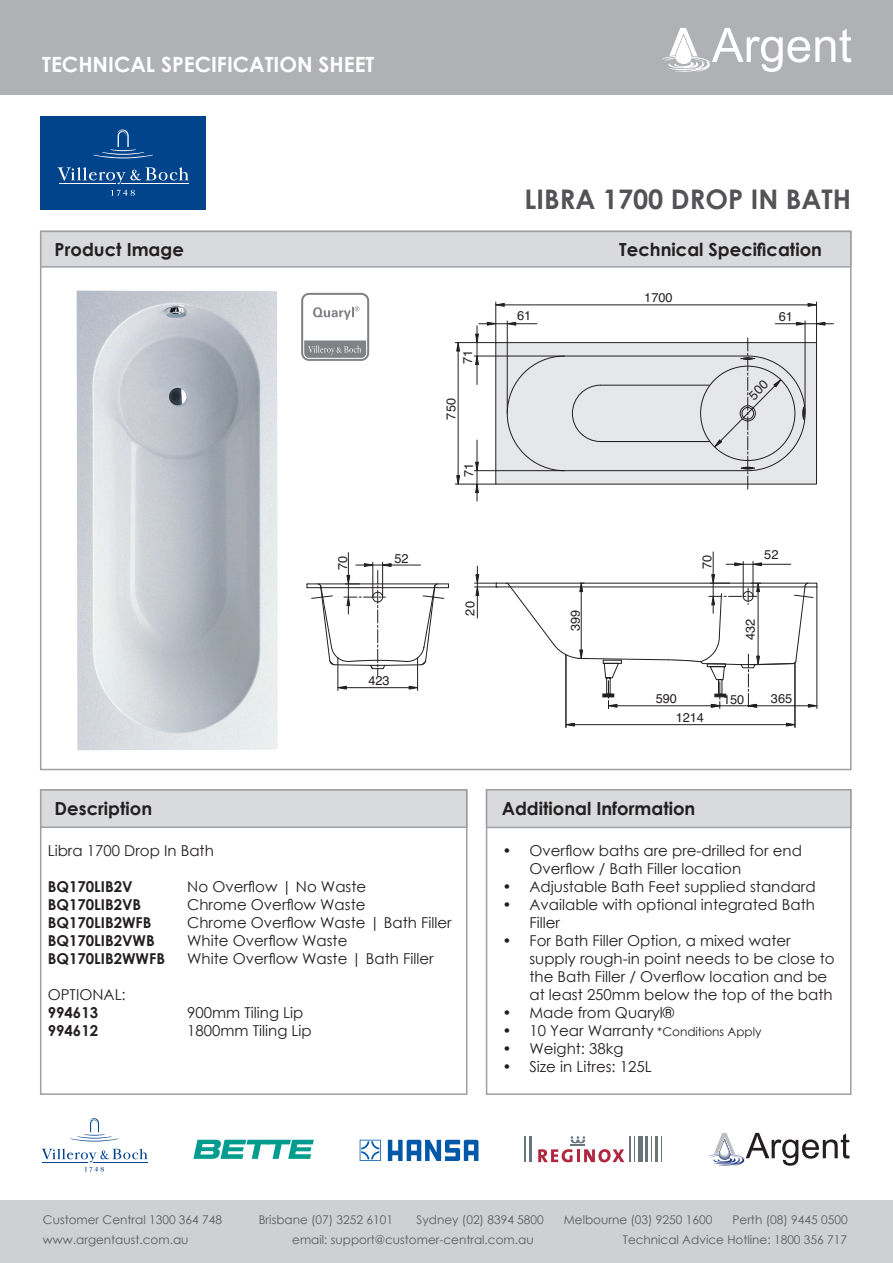
<style>
.page{position:relative;width:893px;height:1263px;background:#fff}
.page>*{position:absolute;margin:0;border:0;box-sizing:border-box;transform-origin:0 0}
.t1{font:700 27px "Century Gothic";color:#535355}
.t2{font:700 21px "Century Gothic";color:#fff}
.t3{font:700 18px "Century Gothic";color:#231f20}
.t4{font:15px/18px "Century Gothic";color:#231f20}
.t5{font:700 15px "Century Gothic";color:#231f20}
.t6{font:12.75px "Helvetica";color:#231f20}
.t7{font:12px "Century Gothic";color:#5c5c5f}
.t8{font:12px "Century Gothic";color:#231f20}
.s1{font-size:15px}
</style>
<div class="page">
<div style="left:0;top:0;width:893px;height:94px;background:#b0b1b5"></div>
<div style="left:0;top:1200px;width:893px;height:63px;background:#cfd0d2"></div>
<div style="left:40px;top:231px;width:811px;height:37px;background:#d9dadc;border:2px solid #9d9fa2"></div>
<div style="left:40px;top:789px;width:427px;height:306px;border:2px solid #9d9fa2"></div>
<div style="left:40px;top:789px;width:427px;height:39px;background:#d9dadc;border:2px solid #9d9fa2"></div>
<div style="left:486px;top:789px;width:365px;height:306px;border:2px solid #9d9fa2"></div>
<div style="left:486px;top:789px;width:365px;height:39px;background:#d9dadc;border:2px solid #9d9fa2"></div>
<svg style="left:193px;top:1140px;width:121px;height:19px"></svg>
<svg style="left:71px;top:1118px;width:48px;height:23px"></svg>
<svg style="left:41px;top:1148px;width:107px;height:24px"></svg>
<svg style="left:538px;top:1136px;width:86px;height:26px"></svg>
<svg style="left:634px;top:1136px;width:1px;height:26px"></svg>
<hr style="left:629px;top:1136px;width:2px;height:26px;background:#6a747b">
<div style="left:638px;top:1136px;width:5px;height:26px;background:#6a747b"></div>
<svg style="left:661px;top:1136px;width:1px;height:26px"></svg>
<svg style="left:651px;top:1136px;width:1px;height:26px"></svg>
<hr style="left:655px;top:1136px;width:2px;height:26px;background:#6a747b">
<hr style="left:646px;top:1136px;width:2px;height:26px;background:#6a747b">
<hr style="left:524px;top:1136px;width:2px;height:26px;background:#6a747b">
<hr style="left:529px;top:1136px;width:3px;height:26px;background:#6a747b">
<svg style="left:708px;top:1133px;width:142px;height:33px"></svg>
<svg style="left:661px;top:28px;width:190px;height:44px"></svg>
<svg style="left:360px;top:1140px;width:21px;height:21px"></svg>
<svg style="left:388px;top:1140px;width:90px;height:21px"></svg>
<div style="left:40px;top:116px;width:166px;height:93px;background:#01448c"></div>
<svg style="left:93px;top:130px;width:60px;height:28px"></svg>
<svg style="left:111px;top:190px;width:24px;height:6px"></svg>
<hr style="left:59px;top:184px;width:57px;height:1px;background:#fff">
<hr style="left:122px;top:184px;width:67px;height:1px;background:#fff">
<svg style="left:57px;top:167px;width:132px;height:17px"></svg>
<img style="left:77px;top:291px;width:201px;height:459px">
<hr style="left:455px;top:342px;width:41px;height:1px;background:#231f20">
<hr style="left:455px;top:484px;width:41px;height:1px;background:#231f20">
<hr style="left:458px;top:351px;width:1px;height:125px;background:#231f20">
<hr style="left:474px;top:470px;width:91px;height:1px;background:#231f20">
<hr style="left:507px;top:321px;width:1px;height:92px;background:#231f20">
<hr style="left:805px;top:321px;width:1px;height:92px;background:#231f20">
<hr style="left:474px;top:356px;width:91px;height:1px;background:#231f20">
<hr style="left:816px;top:302px;width:1px;height:41px;background:#231f20">
<hr style="left:495px;top:302px;width:1px;height:41px;background:#231f20">
<hr style="left:504px;top:304px;width:304px;height:1px;background:#231f20">
<svg style="left:807px;top:303px;width:9px;height:4px"></svg>
<svg style="left:495px;top:303px;width:10px;height:4px"></svg>
<svg style="left:456px;top:342px;width:4px;height:10px"></svg>
<svg style="left:456px;top:475px;width:4px;height:10px"></svg>
<hr style="left:565px;top:655px;width:1px;height:72px;background:#231f20">
<hr style="left:794px;top:663px;width:1px;height:64px;background:#231f20">
<hr style="left:574px;top:724px;width:212px;height:1px;background:#231f20">
<svg style="left:565px;top:722px;width:10px;height:5px"></svg>
<svg style="left:786px;top:722px;width:10px;height:5px"></svg>
<svg style="left:474px;top:552px;width:344px;height:157px"></svg>
<hr style="left:337px;top:658px;width:1px;height:32px;background:#231f20">
<hr style="left:417px;top:658px;width:1px;height:32px;background:#231f20">
<hr style="left:346px;top:687px;width:63px;height:1px;background:#231f20">
<svg style="left:306px;top:553px;width:143px;height:123px"></svg>
<svg style="left:337px;top:685px;width:10px;height:5px"></svg>
<svg style="left:408px;top:685px;width:11px;height:5px"></svg>
<svg style="left:301px;top:293px;width:68px;height:68px"></svg>
<div style="left:303px;top:295px;width:64px;height:64px;background:#fff;border-radius:6px"></div>
<svg style="left:304px;top:340px;width:62px;height:18px"></svg>
<svg style="left:313px;top:306px;width:47px;height:14px"></svg>
<svg style="left:475px;top:322px;width:358px;height:179px"></svg>
<h2 class="t2" style="left:42px;top:48px;width:334px">TECHNICAL SPECIFICATION SHEET</h2>
<p class="t1" style="left:525px;top:179px;width:328px">LIBRA 1700 DROP IN BATH</p>
<p class="t3" style="left:55px;top:236px;width:131px">Product Image</p>
<p class="t3" style="left:619px;top:236px;width:204px">Technical Specification</p>
<p class="t6" style="left:644px;top:290px;width:30px">1700</p>
<p class="t6" style="left:335px;top:570px;width:16px;rotate:-90deg">70</p>
<p class="t6" style="left:395px;top:550px;width:16px">52</p>
<p class="t6" style="left:368px;top:673px;width:23px">423</p>
<p class="t6" style="left:460px;top:364px;width:16px;rotate:-90deg">71</p>
<p class="t6" style="left:443px;top:420px;width:23px;rotate:-90deg">750</p>
<p class="t6" style="left:461px;top:477px;width:16px;rotate:-90deg">71</p>
<p class="t6" style="left:462px;top:615px;width:16px;rotate:-90deg">20</p>
<p class="t6" style="left:517px;top:308px;width:16px">61</p>
<p class="t6" style="left:779px;top:308px;width:16px">61</p>
<p class="t6" style="left:567px;top:631px;width:23px;rotate:-90deg">399</p>
<p class="t6" style="left:699px;top:569px;width:16px;rotate:-90deg">70</p>
<p class="t6" style="left:764px;top:547px;width:16px">52</p>
<p class="t6" style="left:742px;top:640px;width:23px;rotate:-90deg">432</p>
<p class="t6" style="left:656px;top:690px;width:23px">590</p>
<p class="t6" style="left:723px;top:692px;width:23px">150</p>
<p class="t6" style="left:771px;top:691px;width:23px">365</p>
<p class="t6" style="left:676px;top:710px;width:30px">1214</p>
<p class="t3" style="left:55px;top:795px;width:99px">Description</p>
<p class="t3" style="left:502px;top:795px;width:195px">Additional Information</p>
<p class="t4" style="left:48px;top:842px;width:168px">Libra 1700 Drop In Bath</p>
<p class="t5" style="left:48px;top:876px;width:86px">BQ170LIB2V</p>
<p class="t4" style="left:187px;top:878px;width:181px">No Overflow | No Waste</p>
<p class="t5" style="left:48px;top:894px;width:95px">BQ170LIB2VB</p>
<p class="t4" style="left:187px;top:896px;width:180px">Chrome Overflow Waste</p>
<p class="t5" style="left:48px;top:912px;width:105px">BQ170LIB2WFB</p>
<p class="t4" style="left:187px;top:914px;width:266px">Chrome Overflow Waste | Bath Filler</p>
<p class="t5" style="left:48px;top:930px;width:109px">BQ170LIB2VWB</p>
<p class="t4" style="left:187px;top:932px;width:162px">White Overflow Waste</p>
<p class="t5" style="left:48px;top:948px;width:119px">BQ170LIB2WWFB</p>
<p class="t4" style="left:187px;top:950px;width:248px">White Overflow Waste | Bath Filler</p>
<p class="t4" style="left:48px;top:986px;width:80px">OPTIONAL:</p>
<p class="t5" style="left:48px;top:1002px;width:52px">994613</p>
<p class="t4" style="left:187px;top:1004px;width:118px">900mm Tiling Lip</p>
<p class="t5" style="left:48px;top:1020px;width:52px">994612</p>
<p class="t4" style="left:187px;top:1022px;width:126px">1800mm Tiling Lip</p>
<p class="t4" style="left:529px;top:842px;width:274px;text-indent:-27px">• Overflow baths are pre-drilled for end<br>Overflow / Bath Filler location</p>
<p class="t4" style="left:502px;top:878px;width:315px">• Adjustable Bath Feet supplied standard</p>
<p class="t4" style="left:529px;top:896px;width:287px;text-indent:-27px">• Available with optional integrated Bath<br>Filler</p>
<p class="t4" style="left:529px;top:932px;width:307px;text-indent:-27px">• For Bath Filler Option, a mixed water supply rough-in point needs to be close to the Bath Filler / Overflow location and be at least 250mm below the top of the bath</p>
<p class="t4" style="left:502px;top:1004px;width:173px">• Made from Quaryl®</p>
<p class="t8" style="left:502px;top:1024px;width:261px"><span class="s1">• 10 Year Warranty</span> *Conditions Apply</p>
<p class="t4" style="left:502px;top:1040px;width:123px">• Weight: 38kg</p>
<p class="t4" style="left:502px;top:1058px;width:151px">• Size in Litres: 125L</p>
<p class="t7" style="left:43px;top:1211px;width:181px">Customer Central 1300 364 748</p>
<p class="t7" style="left:259px;top:1211px;width:136px">Brisbane (07) 3252 6101</p>
<p class="t7" style="left:416px;top:1211px;width:129px">Sydney (02) 8394 5800</p>
<p class="t7" style="left:564px;top:1211px;width:150px">Melbourne (03) 9250 1600</p>
<p class="t7" style="left:732px;top:1211px;width:117px">Perth (08) 9445 0500</p>
<p class="t7" style="left:43px;top:1231px;width:147px">www.argentaust.com.au</p>
<p class="t7" style="left:292px;top:1231px;width:243px">email: support@customer-central.com.au</p>
<p class="t7" style="left:623px;top:1231px;width:226px">Technical Advice Hotline: 1800 356 717</p>
</div>
